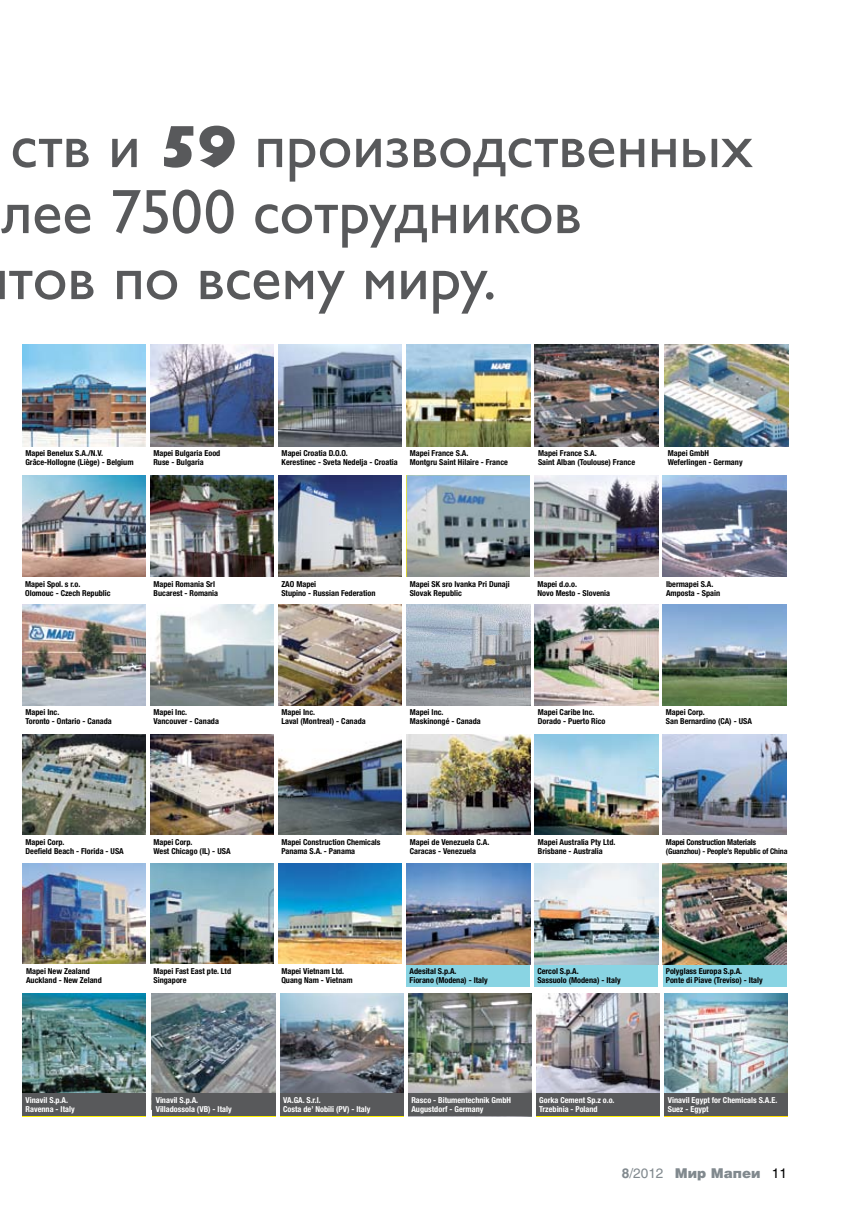
<style>
.page{position:relative;width:851px;height:1212px;background:#fff}
.page>*{position:absolute;margin:0;border:0;box-sizing:border-box;transform-origin:0 0}
.t1{font:60px/66px "Gals";letter-spacing:-.005em;color:#58595b}
.t2{font:900 13.5px "Helios";color:#81898e}
.t3{font:700 condensed 8.25px/8.7px "Helvetica Neue LT Std";color:#000}
.t4{font:700 condensed 8.25px/8.7px "Helvetica Neue LT Std";color:#fff}
.t5{font:700 condensed 8.25px "Helvetica Neue LT Std";letter-spacing:-.025em;color:#000}
.t6{font:700 condensed 7.8px "Helvetica Neue LT Std";letter-spacing:-.01em;color:#000}
.s1{font-family:"Gill Sans Extra Bold C"}
.s2{font-weight:700}
.s3{font-weight:400}
.s4{font-weight:400;color:#000}
</style>
<div class="page">
<div style="left:406px;top:864px;width:124px;height:123px;background:#89d4e3"></div>
<img style="left:406px;top:864px;width:124px;height:100px">
<div style="left:662px;top:864px;width:124px;height:123px;background:#89d4e3"></div>
<img style="left:662px;top:864px;width:124px;height:100px">
<img style="left:664px;top:993px;width:123px;height:100px">
<img style="left:536px;top:993px;width:123px;height:100px">
<img style="left:408px;top:993px;width:123px;height:100px">
<img style="left:280px;top:993px;width:123px;height:100px">
<img style="left:152px;top:993px;width:123px;height:100px">
<img style="left:22px;top:993px;width:124px;height:100px">
<div style="left:534px;top:864px;width:124px;height:123px;background:#89d4e3"></div>
<img style="left:534px;top:864px;width:124px;height:100px">
<img style="left:278px;top:864px;width:124px;height:100px">
<img style="left:150px;top:864px;width:124px;height:100px">
<img style="left:22px;top:864px;width:124px;height:100px">
<img style="left:662px;top:734px;width:124px;height:101px">
<img style="left:534px;top:734px;width:124px;height:101px">
<img style="left:406px;top:734px;width:124px;height:101px">
<img style="left:278px;top:739px;width:124px;height:96px">
<img style="left:150px;top:734px;width:124px;height:101px">
<img style="left:22px;top:734px;width:124px;height:101px">
<img style="left:22px;top:605px;width:124px;height:101px">
<img style="left:150px;top:605px;width:124px;height:101px">
<img style="left:278px;top:605px;width:124px;height:101px">
<img style="left:406px;top:605px;width:124px;height:101px">
<img style="left:534px;top:605px;width:124px;height:101px">
<img style="left:662px;top:605px;width:124px;height:101px">
<img style="left:22px;top:344px;width:124px;height:103px">
<img style="left:664px;top:344px;width:124px;height:103px">
<img style="left:150px;top:344px;width:124px;height:103px">
<img style="left:278px;top:344px;width:124px;height:103px">
<img style="left:406px;top:344px;width:124px;height:103px">
<img style="left:534px;top:344px;width:124px;height:103px">
<div style="left:664px;top:1093px;width:123px;height:23px;background:#58595b"></div>
<div style="left:22px;top:1093px;width:124px;height:23px;background:#58595b"></div>
<div style="left:152px;top:1093px;width:123px;height:23px;background:#58595b"></div>
<div style="left:280px;top:1093px;width:123px;height:23px;background:#58595b"></div>
<div style="left:408px;top:1093px;width:123px;height:23px;background:#58595b"></div>
<div style="left:536px;top:1093px;width:123px;height:23px;background:#58595b"></div>
<img style="left:22px;top:475px;width:124px;height:102px">
<img style="left:150px;top:475px;width:124px;height:102px">
<img style="left:278px;top:475px;width:124px;height:102px">
<img style="left:406px;top:475px;width:124px;height:102px">
<img style="left:534px;top:475px;width:124px;height:102px">
<img style="left:662px;top:475px;width:124px;height:102px">
<h1 class="t1" style="left:1px;top:114px;width:752px">ств и <span class="s1">59</span> производственных лее 7500 сотрудников<br>тов по всему миру.</h1>
<p class="t3" style="left:25px;top:449px;width:110px">Mapei Benelux S.A./N.V.<br>Grâce-Hollogne (Liège) - Belgium</p>
<p class="t3" style="left:153px;top:449px;width:68px">Mapei Bulgaria Eood<br>Ruse - Bulgaria</p>
<p class="t3" style="left:281px;top:449px;width:117px">Mapei Croatia D.O.O.<br>Kerestinec - Sveta Nedelja - Croatia</p>
<p class="t3" style="left:409px;top:449px;width:100px">Mapei France S.A.<br>Montgru Saint Hilaire - France</p>
<p class="t3" style="left:538px;top:449px;width:99px">Mapei France S.A.<br>Saint Alban (Toulouse) France</p>
<p class="t3" style="left:667px;top:449px;width:76px">Mapei GmbH<br>Weferlingen - Germany</p>
<p class="t3" style="left:25px;top:580px;width:87px">Mapei Spol. s r.o.<br>Olomouc - Czech Republic</p>
<p class="t3" style="left:153px;top:580px;width:66px">Mapei Romania Srl<br>Bucarest - Romania</p>
<p class="t3" style="left:281px;top:580px;width:96px">ZAO Mapei<br>Stupino - Russian Federation</p>
<p class="t3" style="left:409px;top:580px;width:102px">Mapei SK sro Ivanka Pri Dunaji<br>Slovak Republic</p>
<p class="t3" style="left:537px;top:580px;width:74px">Mapei d.o.o.<br>Novo Mesto - Slovenia</p>
<p class="t3" style="left:666px;top:580px;width:56px">Ibermapei S.A.<br>Amposta - Spain</p>
<p class="t3" style="left:25px;top:708px;width:88px">Mapei Inc.<br>Toronto - Ontario - Canada</p>
<p class="t3" style="left:153px;top:708px;width:67px">Mapei Inc.<br>Vancouver - Canada</p>
<p class="t3" style="left:281px;top:708px;width:86px">Mapei Inc.<br>Laval (Montreal) - Canada</p>
<p class="t3" style="left:409px;top:708px;width:73px">Mapei Inc.<br>Maskinongé - Canada</p>
<p class="t3" style="left:537px;top:708px;width:69px">Mapei Caribe Inc.<br>Dorado - Puerto Rico</p>
<p class="t3" style="left:665px;top:708px;width:87px">Mapei Corp.<br>San Bernardino (CA) - USA</p>
<p class="t3" style="left:25px;top:837px;width:100px">Mapei Corp.<br>Deefield Beach - Florida - USA</p>
<p class="t3" style="left:153px;top:837px;width:79px">Mapei Corp.<br>West Chicago (IL) - USA</p>
<p class="t3" style="left:281px;top:837px;width:101px">Mapei Construction Chemicals<br>Panama S.A. - Panama</p>
<p class="t3" style="left:409px;top:837px;width:81px">Mapei de Venezuela C.A.<br>Caracas - Venezuela</p>
<p class="t3" style="left:537px;top:837px;width:79px">Mapei Australia Pty Ltd.<br>Brisbane - Australia</p>
<p class="t5" style="left:665px;top:837px;width:92px">Mapei Construction Materials</p>
<p class="t6" style="left:665px;top:846px;width:123px">(Guanzhou) - People’s Republic of China</p>
<p class="t3" style="left:26px;top:967px;width:77px">Mapei New Zealand<br>Auckland - New Zeland</p>
<p class="t3" style="left:153px;top:967px;width:79px">Mapei Fast East pte. Ltd<br>Singapore</p>
<p class="t3" style="left:281px;top:967px;width:73px">Mapei Vietnam Ltd.<br>Quang Nam - Vietnam</p>
<p class="t3" style="left:409px;top:967px;width:80px">Adesital S.p.A.<br>Fiorano (Modena) - Italy</p>
<p class="t3" style="left:537px;top:967px;width:85px">Cercol S.p.A.<br>Sassuolo (Modena) - Italy</p>
<p class="t3" style="left:666px;top:966px;width:98px">Polyglass Europa S.p.A.<br>Ponte di Piave (Treviso) - Italy</p>
<p class="t4" style="left:26px;top:1096px;width:51px">Vinavil S.p.A.<br>Ravenna - Italy</p>
<p class="t4" style="left:156px;top:1096px;width:77px">Vinavil S.p.A.<br>Villadossola (VB) - Italy</p>
<p class="t4" style="left:283px;top:1096px;width:89px">VA.GA. S.r.l.<br>Costa de’ Nobili (PV) - Italy</p>
<p class="t4" style="left:411px;top:1096px;width:101px">Rasco - Bitumentechnik GmbH<br>Augustdorf - Germany</p>
<p class="t4" style="left:539px;top:1096px;width:77px">Gorka Cement Sp.z o.o.<br>Trzebinia - Poland</p>
<p class="t4" style="left:667px;top:1096px;width:111px">Vinavil Egypt for Chemicals S.A.E.<br>Suez - Egypt</p>
<h2 class="t2" style="left:621px;top:1164px;width:167px"><span class="s2">8</span><span class="s3">/2012</span> Мир Мапеи <span class="s4">11</span></h2>
</div>
